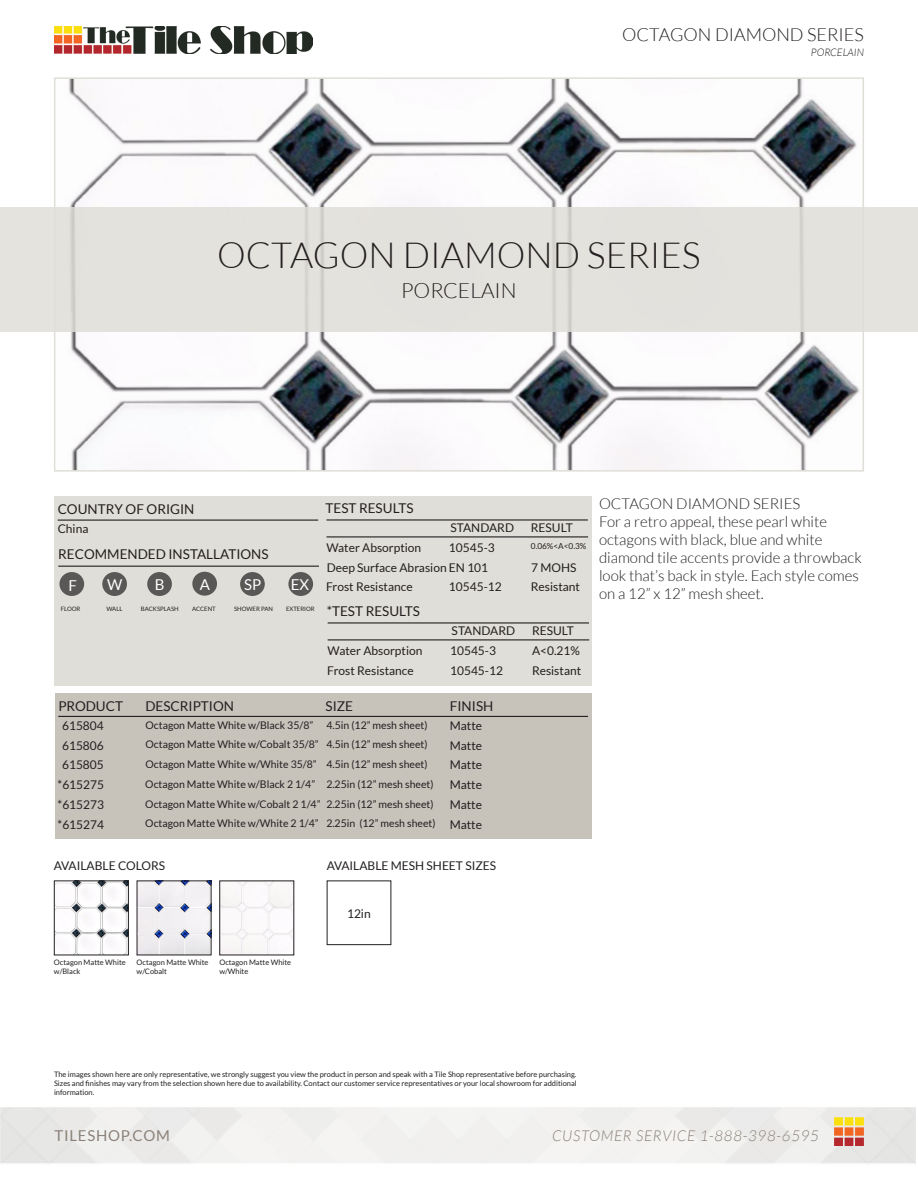
<style>
.page{position:relative;width:918px;height:1188px;background:#fff}
.page>*{position:absolute;margin:0;border:0;box-sizing:border-box;transform-origin:0 0}
.t1{font:300 36px "Lato";color:#231f20}
.t2{font:300 21px "Lato";color:#231f20}
.t3{font:300 18px "Lato";color:#231f20}
.t4{font:300 15px/18px "Lato";color:#231f20}
.t5{font:italic 300 15px "Lato";letter-spacing:.05em;color:#8b8178}
.t6{font:15px "Lato";letter-spacing:.05em;color:#8b8178}
.t7{font:15px "Lato";color:#fff}
.t8{font:13.5px "Lato";color:#231f20}
.t9{font:12px "Lato";color:#231f20}
.t10{font:10.5px "Lato";color:#231f20}
.t11{font:italic 300 10.5px "Lato";color:#231f20}
.t12{font:8.25px "Lato";color:#231f20}
.t13{font:7.5px/9px "Lato";color:#231f20}
.t14{font:6px "Lato";color:#231f20}
</style>
<div class="page">
<svg style="left:0;top:1107px;width:916px;height:56px"></svg>
<img style="left:54px;top:26px;width:259px;height:28px">
<img style="left:834px;top:1118px;width:29px;height:28px">
<img style="left:57px;top:80px;width:804px;height:389px">
<div style="left:54px;top:77px;width:810px;height:395px;border:2px solid #e0ded8"></div>
<div style="left:0;top:207px;width:918px;height:124px;background:#e0ded8"></div>
<div style="left:54px;top:496px;width:537px;height:189px;background:#e0ded8"></div>
<hr style="left:327px;top:519px;width:261px;height:2px;background:#231f20">
<hr style="left:327px;top:536px;width:261px;height:1px;background:#231f20">
<div style="left:59px;top:572px;width:25px;height:24px;background:#595856;border-radius:50%"></div>
<div style="left:102px;top:572px;width:25px;height:24px;background:#595856;border-radius:50%"></div>
<div style="left:147px;top:572px;width:25px;height:24px;background:#595856;border-radius:50%"></div>
<div style="left:192px;top:572px;width:25px;height:24px;background:#595856;border-radius:50%"></div>
<div style="left:240px;top:572px;width:25px;height:24px;background:#595856;border-radius:50%"></div>
<div style="left:288px;top:572px;width:25px;height:24px;background:#595856;border-radius:50%"></div>
<hr style="left:58px;top:566px;width:261px;height:1px;background:#231f20">
<hr style="left:58px;top:520px;width:260px;height:1px;background:#231f20">
<div style="left:55px;top:693px;width:537px;height:146px;background:#c7c2ba"></div>
<hr style="left:58px;top:716px;width:530px;height:1px;background:#231f20">
<img style="left:56px;top:882px;width:71px;height:71px">
<div style="left:54px;top:880px;width:75px;height:75px;border:1px solid #231f20"></div>
<img style="left:139px;top:882px;width:71px;height:71px">
<img style="left:221px;top:882px;width:71px;height:71px">
<hr style="left:328px;top:622px;width:261px;height:2px;background:#231f20">
<hr style="left:328px;top:639px;width:261px;height:1px;background:#231f20">
<p class="t3" style="left:622px;top:25px;width:243px">OCTAGON DIAMOND SERIES</p>
<p class="t11" style="left:811px;top:47px;width:54px">PORCELAIN</p>
<p class="t1" style="left:217px;top:236px;width:485px">OCTAGON DIAMOND SERIES</p>
<p class="t2" style="left:401px;top:279px;width:117px">PORCELAIN</p>
<p class="t8" style="left:326px;top:500px;width:89px">TEST RESULTS</p>
<p class="t9" style="left:327px;top:541px;width:96px">Water Absorption</p>
<p class="t9" style="left:327px;top:561px;width:163px">Deep Surface Abrasion EN 101</p>
<p class="t9" style="left:326px;top:580px;width:88px">Frost Resistance</p>
<p class="t8" style="left:58px;top:502px;width:138px">COUNTRY OF ORIGIN</p>
<p class="t9" style="left:58px;top:522px;width:32px">China</p>
<p class="t9" style="left:450px;top:521px;width:65px">STANDARD</p>
<p class="t9" style="left:531px;top:521px;width:44px">RESULT</p>
<p class="t12" style="left:531px;top:541px;width:57px">0.06%&lt;A&lt;0.3%</p>
<p class="t9" style="left:531px;top:561px;width:47px">7 MOHS</p>
<p class="t9" style="left:449px;top:541px;width:47px">10545-3</p>
<p class="t9" style="left:449px;top:580px;width:54px">10545-12</p>
<p class="t8" style="left:58px;top:547px;width:212px">RECOMMENDED INSTALLATIONS</p>
<p class="t7" style="left:155px;top:576px;width:11px">B</p>
<p class="t14" style="left:141px;top:606px;width:39px">BACKSPLASH</p>
<p class="t7" style="left:200px;top:576px;width:12px">A</p>
<p class="t14" style="left:192px;top:606px;width:25px">ACCENT</p>
<p class="t7" style="left:291px;top:576px;width:20px">EX</p>
<p class="t14" style="left:286px;top:606px;width:30px">EXTERIOR</p>
<p class="t7" style="left:244px;top:576px;width:19px">SP</p>
<p class="t14" style="left:234px;top:606px;width:40px">SHOWER PAN</p>
<p class="t7" style="left:107px;top:576px;width:17px">W</p>
<p class="t14" style="left:106px;top:606px;width:18px">WALL</p>
<p class="t7" style="left:69px;top:577px;width:10px">F</p>
<p class="t9" style="left:531px;top:580px;width:51px">Resistant</p>
<p class="t14" style="left:61px;top:606px;width:21px">FLOOR</p>
<p class="t8" style="left:327px;top:603px;width:95px">*TEST RESULTS</p>
<p class="t9" style="left:328px;top:644px;width:96px">Water Absorption</p>
<p class="t9" style="left:327px;top:664px;width:88px">Frost Resistance</p>
<p class="t9" style="left:452px;top:624px;width:65px">STANDARD</p>
<p class="t9" style="left:532px;top:624px;width:44px">RESULT</p>
<p class="t9" style="left:532px;top:644px;width:49px">A&lt;0.21%</p>
<p class="t9" style="left:532px;top:664px;width:51px">Resistant</p>
<p class="t9" style="left:450px;top:644px;width:47px">10545-3</p>
<p class="t9" style="left:450px;top:664px;width:54px">10545-12</p>
<p class="t8" style="left:58px;top:698px;width:66px">PRODUCT</p>
<p class="t9" style="left:62px;top:719px;width:43px">615804</p>
<p class="t9" style="left:62px;top:739px;width:43px">615806</p>
<p class="t9" style="left:62px;top:758px;width:43px">615805</p>
<p class="t9" style="left:58px;top:778px;width:48px">*615275</p>
<p class="t9" style="left:58px;top:798px;width:48px">*615273</p>
<p class="t9" style="left:58px;top:817px;width:48px">*615274</p>
<p class="t8" style="left:145px;top:698px;width:90px">DESCRIPTION</p>
<p class="t8" style="left:326px;top:698px;width:29px">SIZE</p>
<p class="t10" style="left:145px;top:719px;width:169px">Octagon Matte White w/Black 35/8”</p>
<p class="t10" style="left:145px;top:739px;width:175px">Octagon Matte White w/Cobalt 35/8”</p>
<p class="t10" style="left:145px;top:758px;width:173px">Octagon Matte White w/White 35/8”</p>
<p class="t10" style="left:327px;top:719px;width:103px">4.5in (12” mesh sheet)</p>
<p class="t10" style="left:327px;top:739px;width:103px">4.5in (12” mesh sheet)</p>
<p class="t10" style="left:327px;top:758px;width:103px">4.5in (12” mesh sheet)</p>
<p class="t10" style="left:326px;top:778px;width:109px">2.25in (12” mesh sheet)</p>
<p class="t10" style="left:326px;top:798px;width:109px">2.25in (12” mesh sheet)</p>
<p class="t10" style="left:326px;top:818px;width:111px">2.25in (12” mesh sheet)</p>
<p class="t10" style="left:145px;top:778px;width:171px">Octagon Matte White w/Black 2 1/4”</p>
<p class="t10" style="left:145px;top:798px;width:177px">Octagon Matte White w/Cobalt 2 1/4”</p>
<p class="t10" style="left:145px;top:818px;width:175px">Octagon Matte White w/White 2 1/4”</p>
<p class="t8" style="left:450px;top:698px;width:45px">FINISH</p>
<p class="t9" style="left:450px;top:719px;width:34px">Matte</p>
<p class="t9" style="left:450px;top:739px;width:34px">Matte</p>
<p class="t9" style="left:450px;top:758px;width:34px">Matte</p>
<p class="t9" style="left:450px;top:778px;width:34px">Matte</p>
<p class="t9" style="left:450px;top:798px;width:34px">Matte</p>
<p class="t9" style="left:450px;top:817px;width:34px">Matte</p>
<p class="t9" style="left:54px;top:859px;width:113px">AVAILABLE COLORS</p>
<p class="t9" style="left:327px;top:859px;width:171px">AVAILABLE MESH SHEET SIZES</p>
<p class="t4" style="left:599px;top:494px;width:203px">OCTAGON DIAMOND SERIES</p>
<p class="t4" style="left:599px;top:512px;width:264px">For a retro appeal, these pearl white octagons with black, blue and white diamond tile accents provide a throwback look that’s back in style. Each style comes on a 12” x 12” mesh sheet.</p>
<p class="t9" style="left:347px;top:907px;width:25px">12in</p>
<p class="t13" style="left:54px;top:958px;width:73px">Octagon Matte White w/Black</p>
<p class="t13" style="left:137px;top:958px;width:73px">Octagon Matte White w/Cobalt</p>
<p class="t13" style="left:219px;top:958px;width:73px">Octagon Matte White w/White</p>
<p class="t13" style="left:54px;top:1070px;width:524px;text-align:justify">The images shown here are only representative, we strongly suggest you view the product in person and speak with a Tile Shop representative before purchasing.<br>Sizes and finishes may vary from the selection shown here due to availability. Contact our customer service representatives or your local showroom for additional information.</p>
<h3 class="t6" style="left:55px;top:1127px;width:117px">TILESHOP.COM</h3>
<h3 class="t5" style="left:552px;top:1127px;width:268px">CUSTOMER SERVICE 1-888-398-6595</h3>
</div>
